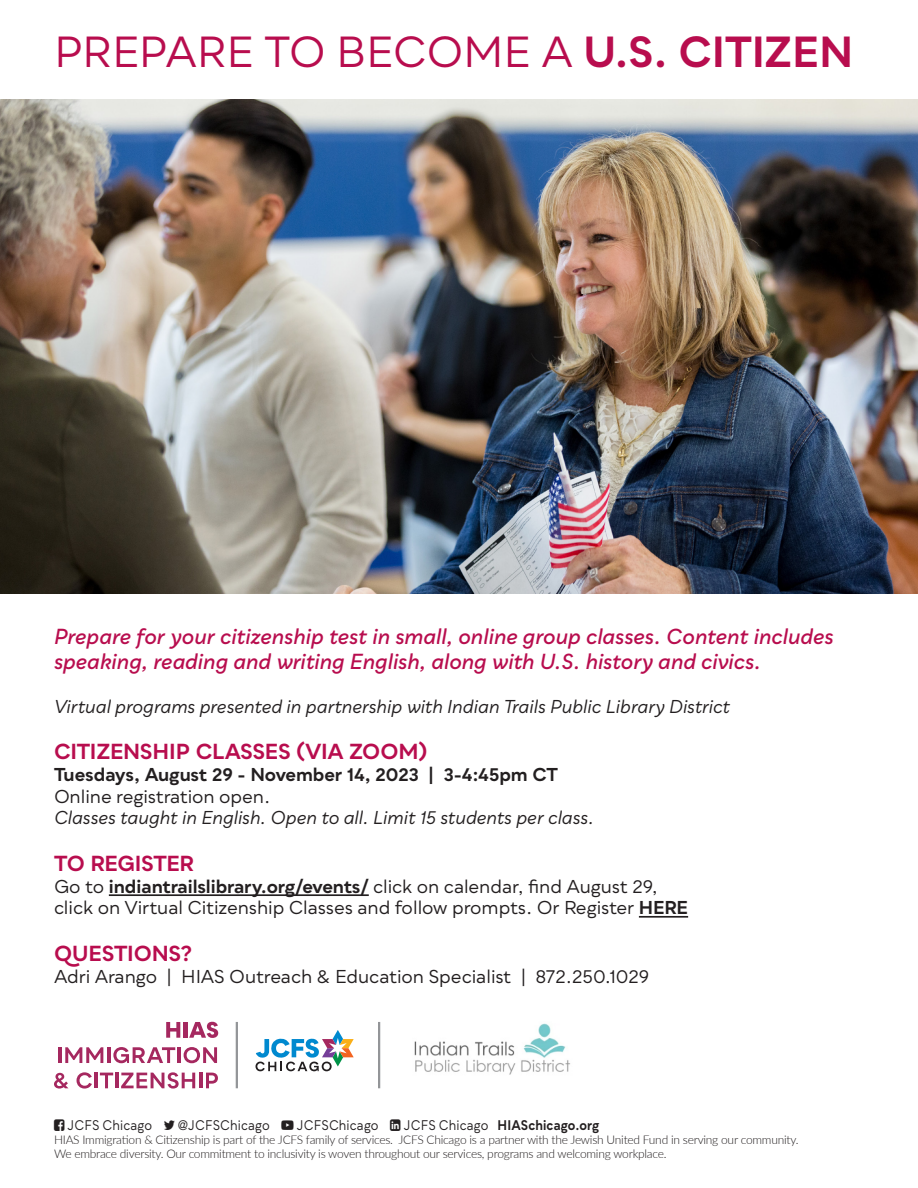
<style>
.page{position:relative;width:918px;height:1188px;background:#fff}
.page>*{position:absolute;margin:0;border:0;box-sizing:border-box;transform-origin:0 0}
.t1{font:42px "Qualion";letter-spacing:-.015em;color:#b80d4e}
.t2{font:italic 600 21px/25.2px "Qualion";letter-spacing:-.005em;color:#b80d4e}
.t3{font:700 21px "Qualion";letter-spacing:-.015em;color:#b80d4e}
.t4{font:18px/21.6px "Qualion";letter-spacing:-.005em;color:#231f20}
.t5{font:italic 18px "Qualion";letter-spacing:-.005em;color:#231f20}
.t6{font:700 18px "Qualion";letter-spacing:-.005em;color:#231f20}
.t7{font:13.5px "Qualion";letter-spacing:.01em;color:#231f20;scale:.9 1}
.t8{font:700 13.5px "Qualion";letter-spacing:.01em;color:#231f20;scale:.9 1}
.t9{font:300 12px/14.4px "Lato";letter-spacing:-.02em;color:#231f20}
.s1{font-weight:700}
.s2{font-family:"Helvetica Neue LT Std";font-stretch:condensed}
.s3{font-weight:400}
</style>
<div class="page">
<hr style="left:109px;top:894px;width:260px;height:2px;background:#231f20">
<hr style="left:639px;top:916px;width:49px;height:2px;background:#231f20">
<img style="left:0;top:99px;width:918px;height:495px">
<svg style="left:166px;top:1022px;width:14px;height:16px"></svg>
<hr style="left:184px;top:1022px;width:4px;height:16px;background:#a5285f">
<svg style="left:189px;top:1022px;width:29px;height:16px"></svg>
<hr style="left:58px;top:1047px;width:3px;height:16px;background:#a5285f">
<svg style="left:65px;top:1047px;width:38px;height:16px"></svg>
<hr style="left:107px;top:1047px;width:3px;height:16px;background:#a5285f">
<svg style="left:113px;top:1047px;width:62px;height:16px"></svg>
<hr style="left:177px;top:1047px;width:4px;height:16px;background:#a5285f">
<svg style="left:184px;top:1047px;width:33px;height:16px"></svg>
<svg style="left:54px;top:1073px;width:14px;height:16px"></svg>
<svg style="left:77px;top:1072px;width:15px;height:17px"></svg>
<hr style="left:95px;top:1073px;width:3px;height:15px;background:#a5285f">
<svg style="left:100px;top:1073px;width:13px;height:15px"></svg>
<hr style="left:115px;top:1073px;width:3px;height:15px;background:#a5285f">
<svg style="left:121px;top:1072px;width:74px;height:17px"></svg>
<hr style="left:199px;top:1073px;width:3px;height:15px;background:#a5285f">
<svg style="left:206px;top:1073px;width:12px;height:15px"></svg>
<hr style="left:236px;top:1022px;width:2px;height:66px;background:#939598">
<svg style="left:255px;top:1030px;width:99px;height:42px"></svg>
<hr style="left:378px;top:1022px;width:2px;height:66px;background:#939598">
<img style="left:414px;top:1023px;width:156px;height:52px">
<p class="t1" style="left:54px;top:28px;width:801px">PREPARE TO BECOME A <span class="s1">U.S. CITIZEN</span></p>
<p class="t2" style="left:54px;top:624px;width:781px">Prepare for your citizenship test in small, online group classes. Content includes speaking, reading and writing English, along with U.S. history and civics.</p>
<p class="t5" style="left:54px;top:696px;width:678px">Virtual programs presented in partnership with Indian Trails Public Library District</p>
<p class="t3" style="left:54px;top:740px;width:375px">CITIZENSHIP CLASSES (VIA ZOOM)</p>
<p class="t6" style="left:54px;top:764px;width:505px">Tuesdays, August 29 - November 14, 2023 | 3-4:45pm CT</p>
<p class="t4" style="left:54px;top:786px;width:218px">Online registration open.</p>
<p class="t5" style="left:54px;top:808px;width:542px">Classes taught in English. Open to all. Limit 15 students per class.</p>
<p class="t3" style="left:54px;top:852px;width:142px">TO REGISTER</p>
<p class="t4" style="left:54px;top:876px;width:636px">Go to <span class="s1">indiantrailslibrary.org/events/</span> click on calendar, find August 29, click on Virtual Citizenship Classes and follow prompts. Or Register <span class="s1">HERE</span></p>
<p class="t3" style="left:54px;top:942px;width:140px">QUESTIONS?</p>
<p class="t4" style="left:54px;top:966px;width:597px">Adri Arango | HIAS Outreach &amp; Education Specialist | 872.250.1029</p>
<p class="t7" style="left:67px;top:1117px;width:96px">JCFS Chicago</p>
<p class="t7" style="left:178px;top:1117px;width:103px"><span class="s2">@</span>JCFSChicago</p>
<p class="t7" style="left:297px;top:1117px;width:93px">JCFSChicago</p>
<p class="t8" style="left:404px;top:1117px;width:219px"><span class="s3">JCFS Chicago</span> HIASchicago.org</p>
<p class="t9" style="left:54px;top:1132px;width:746px">HIAS Immigration &amp; Citizenship is part of the JCFS family of services. JCFS Chicago is a partner with the Jewish United Fund in serving our community.<br>We embrace diversity. Our commitment to inclusivity is woven throughout our services, programs and welcoming workplace.</p>
</div>
